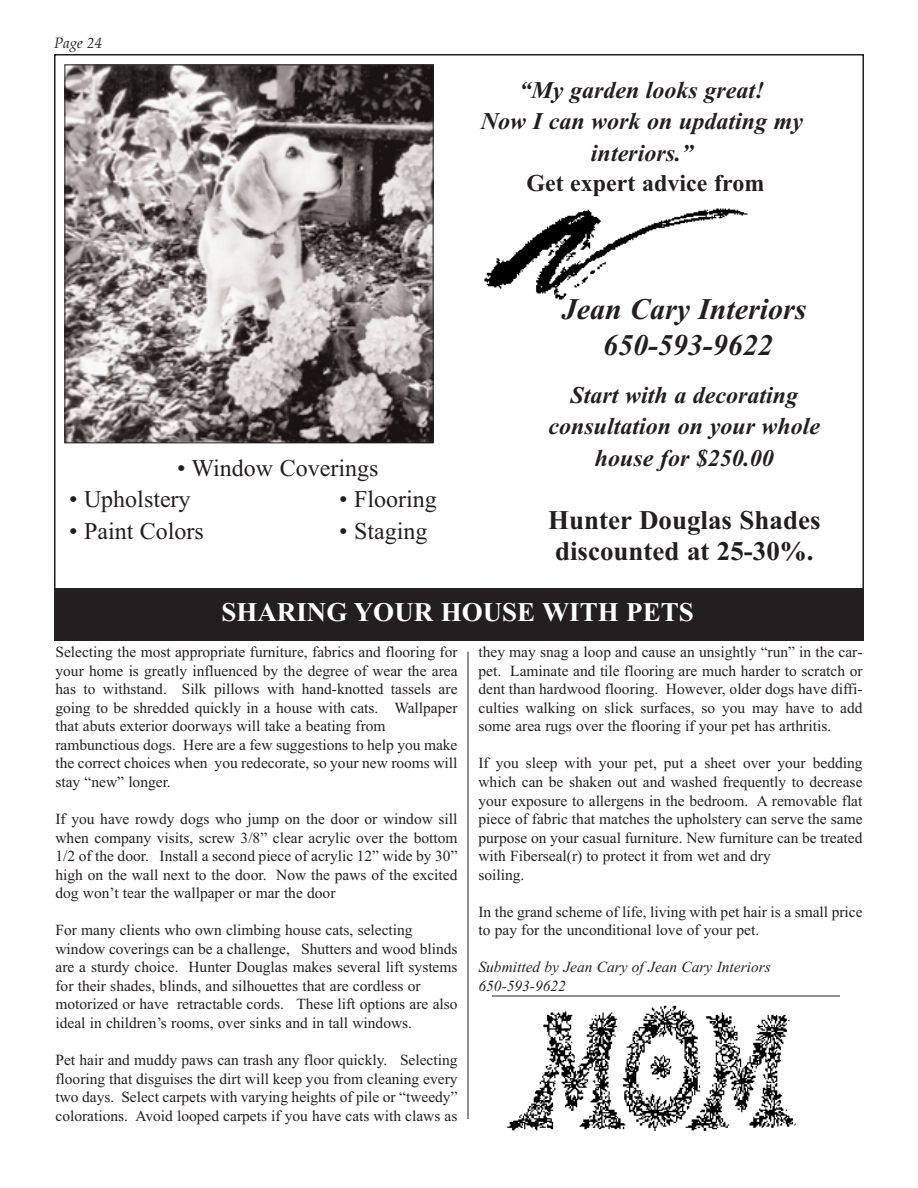
<style>
.page{position:relative;width:918px;height:1188px;background:#fff}
.page>*{position:absolute;margin:0;border:0;box-sizing:border-box;transform-origin:0 0}
.t1{font:italic 700 30px/36px "Times New Roman";color:#231f20;text-align:center}
.t2{font:700 27px/31.5px "Times New Roman";color:#231f20}
.t3{font:700 27px "Times New Roman";color:#fff}
.t4{font:italic 700 24px/31.5px "Times New Roman";color:#231f20;text-align:center}
.t5{font:24px "Times New Roman";color:#231f20}
.t6{font:700 24px "Times New Roman";color:#231f20}
.t7{font:15.45px/18.6px "Times New Roman";color:#231f20}
.t8{font:italic 15.45px/18.6px "Times New Roman";color:#231f20}
.t9{font:italic 15px "Palatino";color:#231f20}
</style>
<div class="page">
<img style="left:484px;top:208px;width:264px;height:92px">
<img style="left:66px;top:66px;width:366px;height:375px">
<div style="left:64px;top:64px;width:370px;height:379px;border:1px solid #231f20"></div>
<div style="left:54px;top:589px;width:810px;height:51px;background:#231f20"></div>
<img style="left:507px;top:1006px;width:289px;height:126px">
<hr style="left:468px;top:652px;width:1px;height:467px;background:#231f20">
<hr style="left:492px;top:996px;width:348px;height:1px;background:#231f20">
<p class="t9" style="left:54px;top:35px;width:50px">Page 24</p>
<h3 class="t5" style="left:177px;top:453px;width:203px">• Window Coverings</h3>
<h3 class="t5" style="left:69px;top:485px;width:123px">• Upholstery</h3>
<h3 class="t5" style="left:339px;top:485px;width:99px">• Flooring</h3>
<h3 class="t5" style="left:69px;top:516px;width:136px">• Paint Colors</h3>
<h3 class="t5" style="left:339px;top:516px;width:90px">• Staging</h3>
<h3 class="t4" style="left:481px;top:74px;width:324px">“My garden looks great!<br>Now I can work on updating my interiors.”</h3>
<h3 class="t6" style="left:526px;top:169px;width:239px">Get expert advice from</h3>
<h1 class="t1" style="left:562px;top:291px;width:246px">Jean Cary Interiors<br>650-593-9622</h1>
<h3 class="t4" style="left:548px;top:379px;width:273px">Start with a decorating consultation on your whole house for $250.00</h3>
<h2 class="t2" style="left:548px;top:504px;width:274px">Hunter Douglas Shades discounted at 25-30%.</h2>
<h2 class="t3" style="left:221px;top:596px;width:474px">SHARING YOUR HOUSE WITH PETS</h2>
<p class="t7" style="left:56px;top:643px;width:404px">Selecting the most appropriate furniture, fabrics and flooring for your home is greatly influenced by the degree of wear the area has to withstand. Silk pillows with hand-knotted tassels are going to be shredded quickly in a house with cats. Wallpaper that abuts exterior doorways will take a beating from rambunctious dogs. Here are a few suggestions to help you make the correct choices when you redecorate, so your new rooms will stay “new” longer.</p>
<p class="t7" style="left:56px;top:809px;width:404px;text-align:justify">If you have rowdy dogs who jump on the door or window sill when company visits, screw 3/8” clear acrylic over the bottom 1/2 of the door. Install a second piece of acrylic 12” wide by 30” high on the wall next to the door. Now the paws of the excited dog won’t tear the wallpaper or mar the door</p>
<p class="t7" style="left:56px;top:921px;width:404px">For many clients who own climbing house cats, selecting window coverings can be a challenge, Shutters and wood blinds are a sturdy choice. Hunter Douglas makes several lift systems for their shades, blinds, and silhouettes that are cordless or motorized or have retractable cords. These lift options are also ideal in children’s rooms, over sinks and in tall windows.</p>
<p class="t7" style="left:56px;top:1050px;width:404px;text-align:justify">Pet hair and muddy paws can trash any floor quickly. Selecting flooring that disguises the dirt will keep you from cleaning every two days. Select carpets with varying heights of pile or “tweedy” colorations. Avoid looped carpets if you have cats with claws as</p>
<p class="t7" style="left:478px;top:643px;width:386px;text-align:justify">they may snag a loop and cause an unsightly “run” in the car&shy;pet. Laminate and tile flooring are much harder to scratch or dent than hardwood flooring. However, older dogs have diffi&shy;culties walking on slick surfaces, so you may have to add some area rugs over the flooring if your pet has arthritis.</p>
<p class="t7" style="left:478px;top:754px;width:386px">If you sleep with your pet, put a sheet over your bedding which can be shaken out and washed frequently to decrease your exposure to allergens in the bedroom. A removable flat piece of fabric that matches the upholstery can serve the same purpose on your casual furniture. New furniture can be treated with Fiberseal(r) to protect it from wet and dry<br>soiling.</p>
<p class="t7" style="left:478px;top:902px;width:386px">In the grand scheme of life, living with pet hair is a small price to pay for the unconditional love of your pet.</p>
<p class="t8" style="left:478px;top:958px;width:294px">Submitted by Jean Cary of Jean Cary Interiors<br>650-593-9622</p>
</div>
